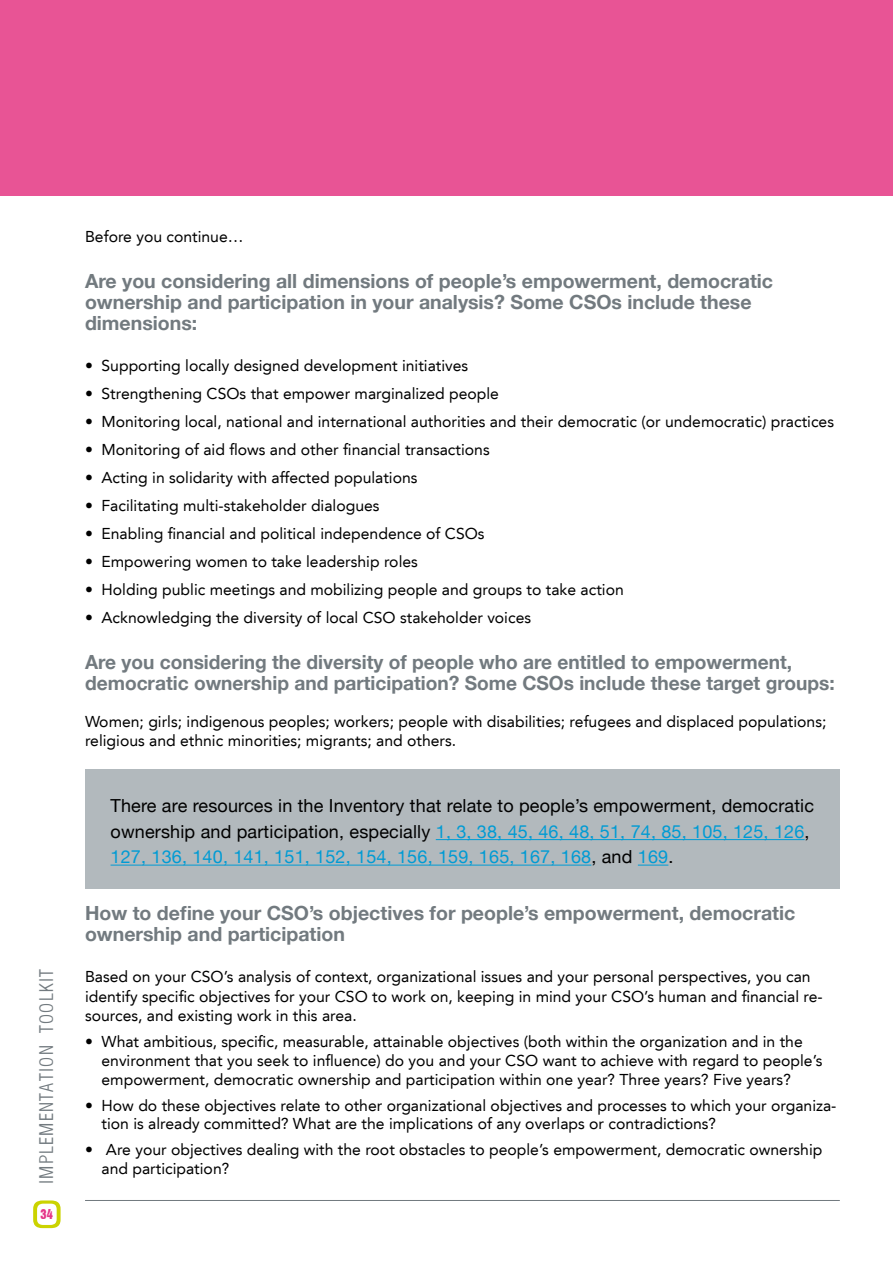
<style>
.page{position:relative;width:893px;height:1263px;background:#fff}
.page>*{position:absolute;margin:0;border:0;box-sizing:border-box;transform-origin:0 0}
.t1{font:300 condensed 21px "Helvetica";letter-spacing:.05em;color:#727a7f}
.t2{font:700 19.5px/21px "Helvetica Neue";color:#727a7f}
.t3{font:18px/25.5px "Helvetica Neue";letter-spacing:.01em;color:#000}
.t4{font:15.75px/18.8px "Avenir LT";color:#000}
.t5{font:13.5px "Helvetica Inserat Roman Semi B";color:#e53689}
.s1{color:#009bd4}
</style>
<div class="page">
<div style="left:0;top:0;width:893px;height:196px;background:#e85495"></div>
<hr style="left:85px;top:1200px;width:755px;height:1px;background:#727a7f">
<svg style="left:33px;top:1200px;width:28px;height:28px"></svg>
<div style="left:85px;top:770px;width:755px;height:119px;background:#b2b9bd"></div>
<hr style="left:436px;top:839px;width:369px;height:1px;background:#009bd4">
<hr style="left:111px;top:865px;width:480px;height:1px;background:#009bd4">
<hr style="left:638px;top:865px;width:30px;height:1px;background:#009bd4">
<h1 class="t1" style="left:35px;top:1184px;width:217px;rotate:-90deg">implementation Toolkit</h1>
<p class="t5" style="left:41px;top:1208px;width:14px">34</p>
<p class="t4" style="left:85px;top:227px;width:160px">Before you continue…</p>
<p class="t2" style="left:85px;top:270px;width:690px">Are you considering all dimensions of people’s empowerment, democratic ownership and participation in your analysis? Some CSOs include these dimensions:</p>
<p class="t4" style="left:85px;top:356px;width:385px">• Supporting locally designed development initiatives</p>
<p class="t4" style="left:85px;top:384px;width:415px">• Strengthening CSOs that empower marginalized people</p>
<p class="t4" style="left:85px;top:412px;width:750px">• Monitoring local, national and international authorities and their democratic (or undemocratic) practices</p>
<p class="t4" style="left:85px;top:440px;width:406px">• Monitoring of aid flows and other financial transactions</p>
<p class="t4" style="left:85px;top:468px;width:334px">• Acting in solidarity with affected populations</p>
<p class="t4" style="left:85px;top:496px;width:296px">• Facilitating multi-stakeholder dialogues</p>
<p class="t4" style="left:85px;top:524px;width:401px">• Enabling financial and political independence of CSOs</p>
<p class="t4" style="left:85px;top:552px;width:334px">• Empowering women to take leadership roles</p>
<p class="t4" style="left:85px;top:580px;width:540px">• Holding public meetings and mobilizing people and groups to take action</p>
<p class="t4" style="left:85px;top:608px;width:448px">• Acknowledging the diversity of local CSO stakeholder voices</p>
<p class="t2" style="left:85px;top:651px;width:751px">Are you considering the diversity of people who are entitled to empowerment, democratic ownership and participation? Some CSOs include these target groups:</p>
<p class="t4" style="left:85px;top:712px;width:743px;line-height:19.5px">Women; girls; indigenous peoples; workers; people with disabilities; refugees and displaced populations; religious and ethnic minorities; migrants; and others.</p>
<p class="t3" style="left:111px;top:793px;width:705px">There are resources in the Inventory that relate to people’s empowerment, democratic ownership and participation, especially <span class="s1">1, 3, 38, 45, 46, 48, 51, 74, 85, 105, 125, 126</span>,<br><span class="s1">127, 136, 140, 141, 151, 152, 154, 156, 159, 165, 167, 168</span>, and <span class="s1">169</span>.</p>
<p class="t2" style="left:85px;top:902px;width:712px">How to define your CSO’s objectives for people’s empowerment, democratic ownership and participation</p>
<p class="t4" style="left:85px;top:967px;width:739px;line-height:19.5px">Based on your CSO’s analysis of context, organizational issues and your personal perspectives, you can identify specific objectives for your CSO to work on, keeping in mind your CSO’s human and financial re&shy;sources, and existing work in this area.</p>
<p class="t4" style="left:102px;top:1032px;width:722px;text-indent:-17px">• What ambitious, specific, measurable, attainable objectives (both within the organization and in the environment that you seek to influence) do you and your CSO want to achieve with regard to people’s empowerment, democratic ownership and participation within one year? Three years? Five years?</p>
<p class="t4" style="left:102px;top:1096px;width:736px;text-indent:-17px">• How do these objectives relate to other organizational objectives and processes to which your organiza&shy;tion is already committed? What are the implications of any overlaps or contradictions?</p>
<p class="t4" style="left:102px;top:1141px;width:722px;text-indent:-17px">• Are your objectives dealing with the root obstacles to people’s empowerment, democratic ownership and participation?</p>
</div>
